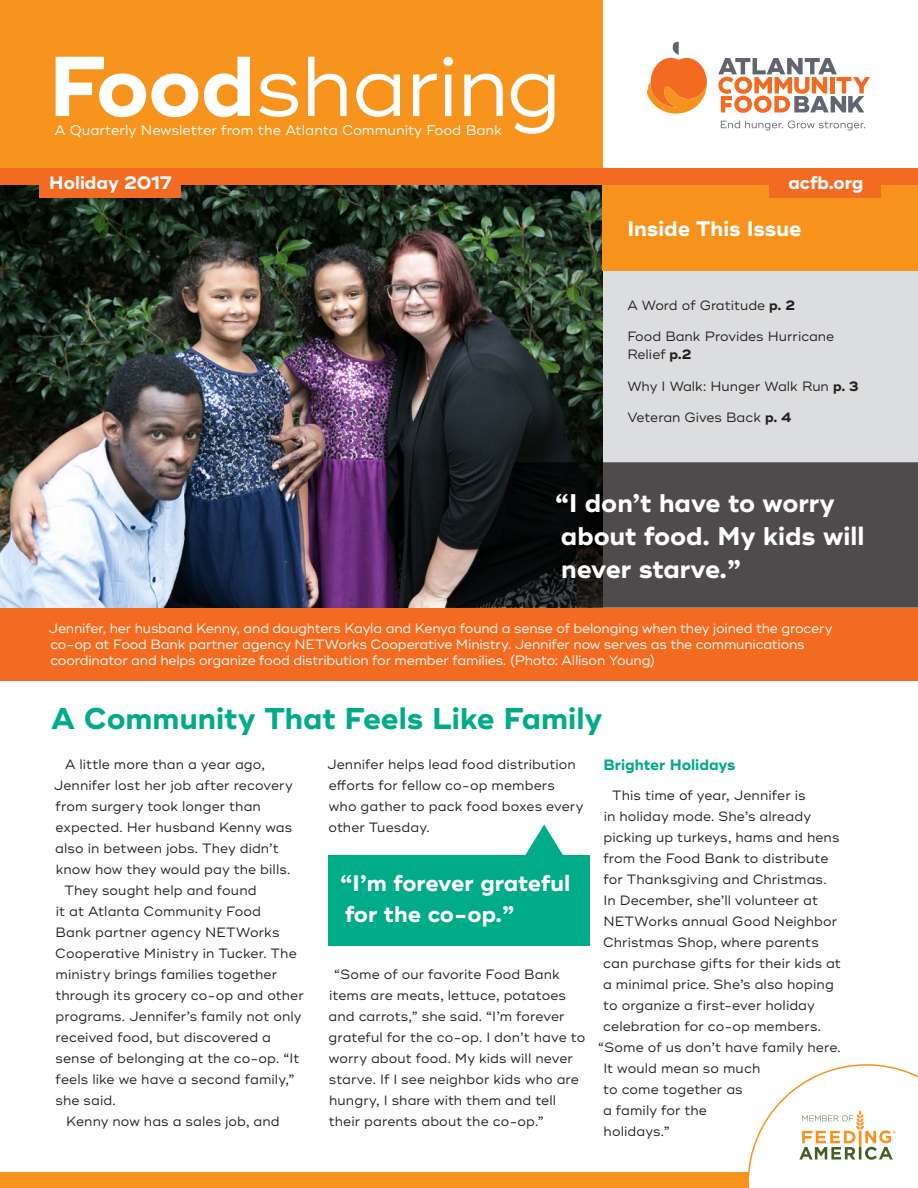
<style>
.page{position:relative;width:918px;height:1188px;background:#fff}
.page>*{position:absolute;margin:0;border:0;box-sizing:border-box;transform-origin:0 0}
.t1{font:84.75px "Ridley Grotesk";letter-spacing:-.02em;color:#fff}
.t2{font:700 30px "Ridley Grotesk";color:#00ab89}
.t3{font:700 25.5px/33px "Ridley Grotesk";color:#fff}
.t4{font:700 22.5px/31.2px "Ridley Grotesk";color:#fff}
.t5{font:700 21px "Ridley Grotesk";color:#fff}
.t6{font:700 18px "Ridley Grotesk";color:#fff}
.Subheaders{font:700 15px "Ridley Grotesk";color:#00ab89}
.t7{font:13.95px "Ridley Grotesk";color:#fff}
.t8{font:13.5px/21px "Ridley Grotesk";letter-spacing:.005em;color:#231f20}
.t9{font:13.5px/16.2px "Ridley Grotesk";letter-spacing:-.015em;color:#fff}
.s1{font-weight:700}
</style>
<div class="page">
<div style="left:603px;top:177px;width:315px;height:285px;background:#dcdddf"></div>
<img style="left:0;top:185px;width:603px;height:423px">
<div style="left:603px;top:185px;width:315px;height:86px;background:#f7931d"></div>
<div style="left:0;top:0;width:603px;height:171px;background:#f7941e"></div>
<div style="left:0;top:608px;width:918px;height:73px;background:#f36a21"></div>
<div style="left:0;top:1173px;width:918px;height:15px;background:#f7931d"></div>
<div style="left:0;top:168px;width:918px;height:17px;background:#f36b22"></div>
<div style="left:39px;top:183px;width:142px;height:15px;background:#f36b22"></div>
<div style="left:770px;top:183px;width:111px;height:15px;background:#f36b22"></div>
<svg style="left:718px;top:58px;width:152px;height:55px"></svg>
<svg style="left:721px;top:121px;width:144px;height:10px"></svg>
<svg style="left:647px;top:42px;width:60px;height:72px"></svg>
<svg style="left:748px;top:1064px;width:170px;height:124px"></svg>
<div style="left:328px;top:855px;width:262px;height:91px;background:#00ab89"></div>
<svg style="left:525px;top:824px;width:38px;height:31px"></svg>
<svg style="left:445px;top:462px;width:473px;height:146px;background:#3c393a"></svg>
<p class="t1" style="left:49px;top:36px;width:515px"><span class="s1">Food</span>sharing</p>
<p class="t7" style="left:55px;top:121px;width:449px">A Quarterly Newsletter from the Atlanta Community Food Bank</p>
<p class="t6" style="left:49px;top:172px;width:124px">Holiday 2017</p>
<p class="t6" style="left:788px;top:172px;width:77px">acfb.org</p>
<p class="t5" style="left:627px;top:216px;width:176px">Inside This Issue</p>
<p class="t8" style="left:627px;top:295px;width:169px">A Word of Gratitude <span class="s1">p. 2</span></p>
<p class="t8" style="left:627px;top:328px;width:208px;line-height:18px">Food Bank Provides Hurricane<br>Relief <span class="s1">p.2</span></p>
<p class="t8" style="left:627px;top:376px;width:233px">Why I Walk: Hunger Walk Run <span class="s1">p. 3</span></p>
<p class="t8" style="left:627px;top:407px;width:165px">Veteran Gives Back <span class="s1">p. 4</span></p>
<p class="t3" style="left:555px;top:487px;width:311px">“I don’t have to worry about food. My kids will never starve.”</p>
<p class="t9" style="left:49px;top:620px;width:785px">Jennifer, her husband Kenny, and daughters Kayla and Kenya found a sense of belonging when they joined the grocery co-op at Food Bank partner agency NETWorks Cooperative Ministry. Jennifer now serves as the communications coordinator and helps organize food distribution for member families. (Photo: Allison Young)</p>
<p class="t2" style="left:51px;top:701px;width:553px">A Community That Feels Like Family</p>
<p class="t8" style="left:54px;top:754px;width:241px;text-indent:11px">A little more than a year ago,<br>Jennifer lost her job after recovery from surgery took longer than expected. Her husband Kenny was also in between jobs. They didn’t know how they would pay the bills.</p>
<p class="t8" style="left:55px;top:880px;width:250px;text-indent:9px">They sought help and found<br>it at Atlanta Community Food<br>Bank partner agency NETWorks<br>Cooperative Ministry in Tucker. The ministry brings families together through its grocery co-op and other programs. Jennifer’s family not only received food, but discovered a sense of belonging at the co-op. “It feels like we have a second family,” she said.</p>
<p class="t8" style="left:66px;top:1111px;width:215px">Kenny now has a sales job, and</p>
<p class="Subheaders" style="left:604px;top:756px;width:133px">Brighter Holidays</p>
<p class="t8" style="left:612px;top:785px;width:195px">This time of year, Jennifer is</p>
<p class="t8" style="left:604px;top:806px;width:209px">in holiday mode. She’s already</p>
<p class="t8" style="left:603px;top:827px;width:238px">picking up turkeys, hams and hens</p>
<p class="t8" style="left:603px;top:848px;width:227px">from the Food Bank to distribute</p>
<p class="t8" style="left:603px;top:869px;width:225px">for Thanksgiving and Christmas.</p>
<p class="t8" style="left:603px;top:890px;width:216px">In December, she’ll volunteer at</p>
<p class="t8" style="left:603px;top:911px;width:235px">NETWorks annual Good Neighbor</p>
<p class="t8" style="left:603px;top:932px;width:217px">Christmas Shop, where parents</p>
<p class="t8" style="left:603px;top:953px;width:239px">can purchase gifts for their kids at</p>
<p class="t8" style="left:603px;top:974px;width:232px">a minimal price. She’s also hoping</p>
<p class="t8" style="left:603px;top:995px;width:213px">to organize a first-ever holiday</p>
<p class="t8" style="left:603px;top:1016px;width:219px">celebration for co-op members.</p>
<p class="t8" style="left:598px;top:1037px;width:244px">“Some of us don’t have family here.</p>
<p class="t8" style="left:603px;top:1058px;width:158px">It would mean so much</p>
<p class="t8" style="left:603px;top:1079px;width:141px">to come together as</p>
<p class="t8" style="left:603px;top:1100px;width:106px">a family for the</p>
<p class="t8" style="left:604px;top:1121px;width:68px">holidays.”</p>
<p class="t8" style="left:327px;top:754px;width:258px">Jennifer helps lead food distribution efforts for fellow co-op members who gather to pack food boxes every other Tuesday.</p>
<p class="t4" style="left:340px;top:868px;width:232px">“I’m forever grateful for the co-op.”</p>
<p class="t8" style="left:329px;top:964px;width:258px;text-indent:6px">“Some of our favorite Food Bank items are meats, lettuce, potatoes and carrots,” she said. “I’m forever grateful for the co-op. I don’t have to worry about food. My kids will never starve. If I see neighbor kids who are hungry, I share with them and tell their parents about the co-op.”</p>
</div>
